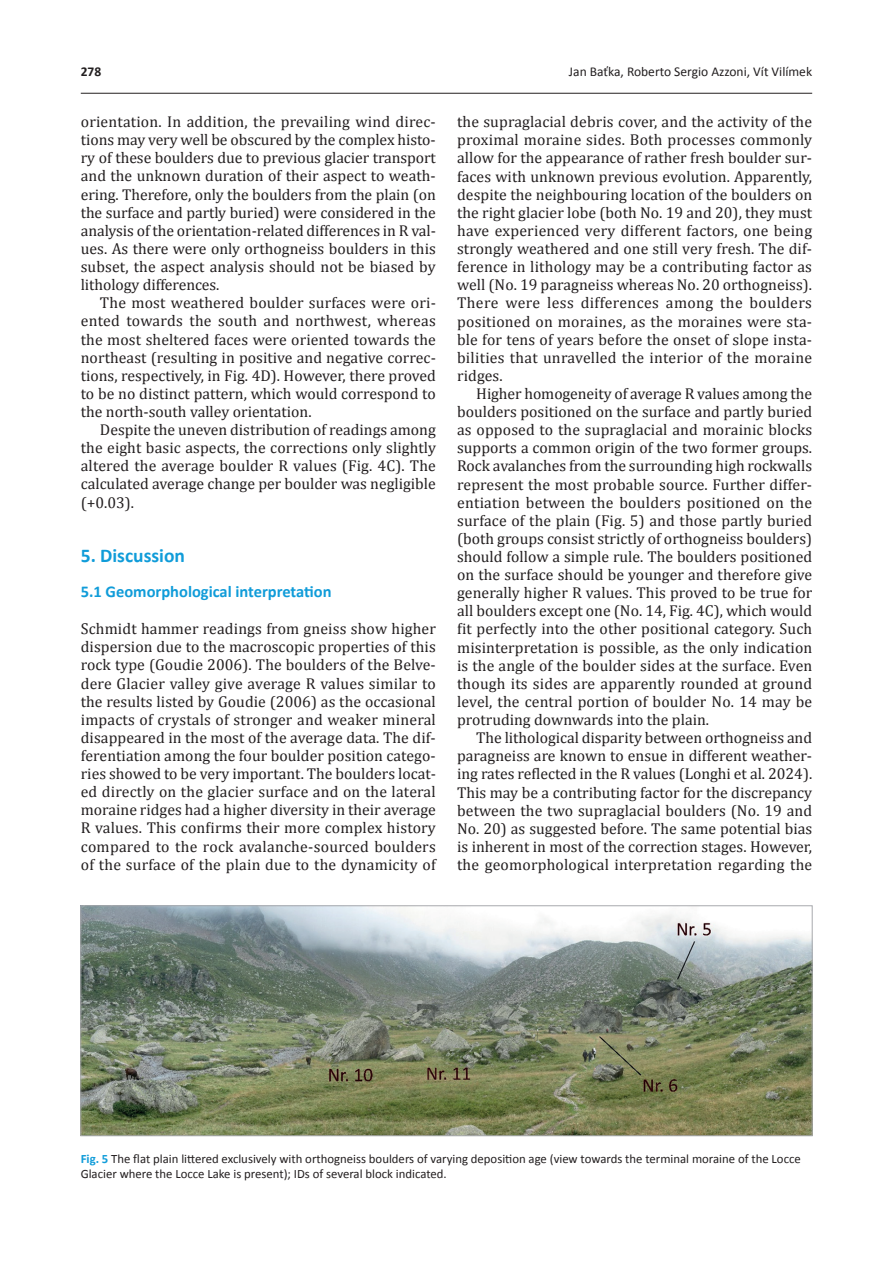
<style>
.page{position:relative;width:893px;height:1263px;background:#fff}
.page>*{position:absolute;margin:0;border:0;box-sizing:border-box;transform-origin:0 0}
.t1{font:700 19.5px "Calibri";color:#109cd9}
.t2{font:700 16.5px "Calibri";color:#109cd9}
.t3{font:15.75px/18.1px "Cambria";letter-spacing:.005em;color:#231f20;text-align:justify}
.t4{font:13.5px "Calibri";color:#231f20}
.t5{font:700 13.5px "Calibri";color:#231f20}
.t6{font:12.75px/15px "Calibri";color:#231f20}
.s1{font-weight:700;color:#109cd9}
</style>
<div class="page">
<hr style="left:81px;top:93px;width:731px;height:1px;background:#231f20">
<img style="left:83px;top:908px;width:727px;height:226px">
<div style="left:81px;top:906px;width:731px;height:230px;border:1px solid #a8a9ad"></div>
<p class="t5" style="left:81px;top:62px;width:22px">278</p>
<p class="t4" style="left:569px;top:62px;width:245px">Jan Baťka, Roberto Sergio Azzoni, Vít Vilímek</p>
<p class="t3" style="left:81px;top:113px;width:357px">orientation. In addition, the prevailing wind direc&shy;tions may very well be obscured by the complex histo&shy;ry of these boulders due to previous glacier transport and the unknown duration of their aspect to weath&shy;ering. Therefore, only the boulders from the plain (on the surface and partly buried) were considered in the analysis of the orientation-related differences in R val&shy;ues. As there were only orthogneiss boulders in this subset, the aspect analysis should not be biased by lithology differences.</p>
<p class="t3" style="left:81px;top:294px;width:357px;text-indent:19px">The most weathered boulder surfaces were ori&shy;ented towards the south and northwest, whereas the most sheltered faces were oriented towards the northeast (resulting in positive and negative correc&shy;tions, respectively, in Fig. 4D). However, there proved to be no distinct pattern, which would correspond to the north-south valley orientation.</p>
<p class="t3" style="left:81px;top:421px;width:357px;text-indent:19px">Despite the uneven distribution of readings among the eight basic aspects, the corrections only slightly altered the average boulder R values (Fig. 4C). The calculated average change per boulder was negligible (+0.03).</p>
<p class="t1" style="left:81px;top:541px;width:106px">5. Discussion</p>
<p class="t2" style="left:81px;top:580px;width:252px">5.1 Geomorphological interpretation</p>
<p class="t3" style="left:81px;top:620px;width:357px">Schmidt hammer readings from gneiss show higher dispersion due to the macroscopic properties of this rock type (Goudie 2006). The boulders of the Belve&shy;dere Glacier valley give average R values similar to the results listed by Goudie (2006) as the occasional impacts of crystals of stronger and weaker mineral disappeared in the most of the average data. The dif&shy;ferentiation among the four boulder position catego&shy;ries showed to be very important. The boulders locat&shy;ed directly on the glacier surface and on the lateral moraine ridges had a higher diversity in their average R values. This confirms their more complex history compared to the rock avalanche-sourced boulders of the surface of the plain due to the dynamicity of</p>
<p class="t3" style="left:457px;top:113px;width:357px">the supraglacial debris cover, and the activity of the proximal moraine sides. Both processes commonly allow for the appearance of rather fresh boulder sur&shy;faces with unknown previous evolution. Apparently, despite the neighbouring location of the boulders on the right glacier lobe (both No. 19 and 20), they must have experienced very different factors, one being strongly weathered and one still very fresh. The dif&shy;ference in lithology may be a contributing factor as well (No. 19 paragneiss whereas No. 20 orthogneiss).<br>There were less differences among the boulders positioned on moraines, as the moraines were sta&shy;ble for tens of years before the onset of slope insta&shy;bilities that unravelled the interior of the moraine ridges.</p>
<p class="t3" style="left:457px;top:384px;width:357px;text-indent:19px">Higher homogeneity of average R values among the boulders positioned on the surface and partly buried as opposed to the supraglacial and morainic blocks supports a common origin of the two former groups.<br>Rock avalanches from the surrounding high rockwalls represent the most probable source. Further differ&shy;entiation between the boulders positioned on the surface of the plain (Fig. 5) and those partly buried (both groups consist strictly of orthogneiss boulders) should follow a simple rule. The boulders positioned on the surface should be younger and therefore give generally higher R values. This proved to be true for all boulders except one (No. 14, Fig. 4C), which would fit perfectly into the other positional category. Such misinterpretation is possible, as the only indication is the angle of the boulder sides at the surface. Even though its sides are apparently rounded at ground level, the central portion of boulder No. 14 may be protruding downwards into the plain.</p>
<p class="t3" style="left:457px;top:729px;width:357px;text-indent:19px">The lithological disparity between orthogneiss and paragneiss are known to ensue in different weather&shy;ing rates reflected in the R values (Longhi et al. 2024).<br>This may be a contributing factor for the discrepancy between the two supraglacial boulders (No. 19 and No. 20) as suggested before. The same potential bias is inherent in most of the correction stages. However, the geomorphological interpretation regarding the</p>
<p class="t6" style="left:81px;top:1151px;width:722px"><span class="s1">Fig. 5</span> The flat plain littered exclusively with orthogneiss boulders of varying deposition age (view towards the terminal moraine of the Locce<br>Glacier where the Locce Lake is present); IDs of several block indicated.</p>
</div>
